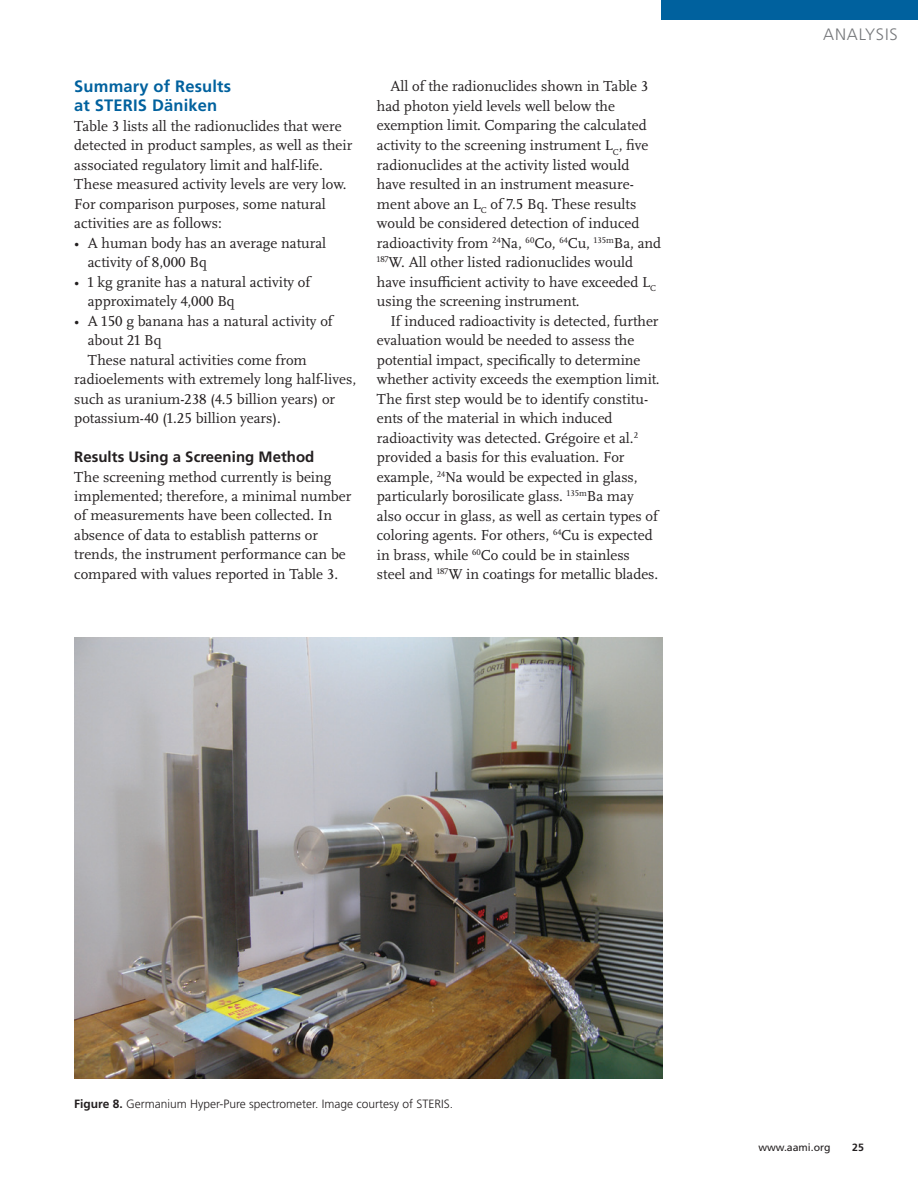
<style>
.page{position:relative;width:918px;height:1188px;background:#fff}
.page>*{position:absolute;margin:0;border:0;box-sizing:border-box;transform-origin:0 0}
.t1{font:700 16.5px/19.5px "Frutiger";letter-spacing:.01em;color:#00619e}
.t2{font:300 16.5px "Frutiger";letter-spacing:.05em;color:#76787b}
.t3{font:15px/19.5px "Scala OT";color:#231f20}
.t4{font:700 15px "Frutiger";color:#231f20}
.t5{font:300 12px "Frutiger";color:#231f20}
.t6{font:10.5px "Frutiger";color:#231f20}
.t7{font:700 10.5px "Frutiger";color:#231f20}
.s1{font-weight:700}
</style>
<div class="page">
<div style="left:662px;top:0;width:256px;height:20px;background:#00619e"></div>
<img style="left:75px;top:638px;width:587px;height:440px">
<p class="t1" style="left:74px;top:76px;width:158px">Summary of Results at STERIS Däniken</p>
<p class="t3" style="left:74px;top:116px;width:280px">Table 3 lists all the radionuclides that were detected in product samples, as well as their associated regulatory limit and half-life.<br>These measured activity levels are very low.<br>For comparison purposes, some natural activities are as follows:</p>
<p class="t3" style="left:88px;top:233px;width:240px;text-indent:-14px">• A human body has an average natural activity of 8,000 Bq</p>
<p class="t3" style="left:88px;top:272px;width:224px;text-indent:-14px">• 1 kg granite has a natural activity of approximately 4,000 Bq</p>
<p class="t3" style="left:74px;top:311px;width:260px">• A 150 g banana has a natural activity of</p>
<p class="t3" style="left:88px;top:331px;width:75px">about 21 Bq</p>
<p class="t3" style="left:88px;top:350px;width:221px">These natural activities come from</p>
<p class="t3" style="left:74px;top:370px;width:283px">radioelements with extremely long half-lives,</p>
<p class="t3" style="left:74px;top:389px;width:262px">such as uranium-238 (4.5 billion years) or</p>
<p class="t3" style="left:74px;top:409px;width:208px">potassium-40 (1.25 billion years).</p>
<p class="t4" style="left:74px;top:448px;width:242px">Results Using a Screening Method</p>
<p class="t3" style="left:74px;top:467px;width:279px">The screening method currently is being implemented; therefore, a minimal number of measurements have been collected. In absence of data to establish patterns or trends, the instrument performance can be compared with values reported in Table 3.</p>
<p class="t3" style="left:377px;top:77px;width:286px;text-indent:14px">All of the radionuclides shown in Table 3 had photon yield levels well below the exemption limit. Comparing the calculated activity to the screening instrument L<sub>C</sub>, five radionuclides at the activity listed would have resulted in an instrument measure&shy;ment above an L<sub>C</sub> of 7.5 Bq. These results would be considered detection of induced radioactivity from <sup>24</sup>Na, <sup>60</sup>Co, <sup>64</sup>Cu, <sup>135m</sup>Ba, and <sup>187</sup>W. All other listed radionuclides would have insufficient activity to have exceeded L<sub>C </sub>using the screening instrument.</p>
<p class="t3" style="left:377px;top:311px;width:284px;text-indent:14px">If induced radioactivity is detected, further evaluation would be needed to assess the potential impact, specifically to determine whether activity exceeds the exemption limit.<br>The first step would be to identify constitu&shy;ents of the material in which induced radioactivity was detected. Grégoire et al.<sup>2 </sup>provided a basis for this evaluation. For example, <sup>24</sup>Na would be expected in glass, particularly borosilicate glass. <sup>135m</sup>Ba may also occur in glass, as well as certain types of coloring agents. For others, <sup>64</sup>Cu is expected in brass, while <sup>60</sup>Co could be in stainless steel and <sup>187</sup>W in coatings for metallic blades.</p>
<p class="t2" style="left:823px;top:25px;width:76px">ANALYSIS</p>
<p class="t5" style="left:74px;top:1097px;width:380px"><span class="s1">Figure 8.</span> Germanium Hyper-Pure spectrometer. Image courtesy of STERIS.</p>
<p class="t6" style="left:758px;top:1141px;width:74px">www.aami.org</p>
<p class="t7" style="left:852px;top:1141px;width:13px">25</p>
</div>
